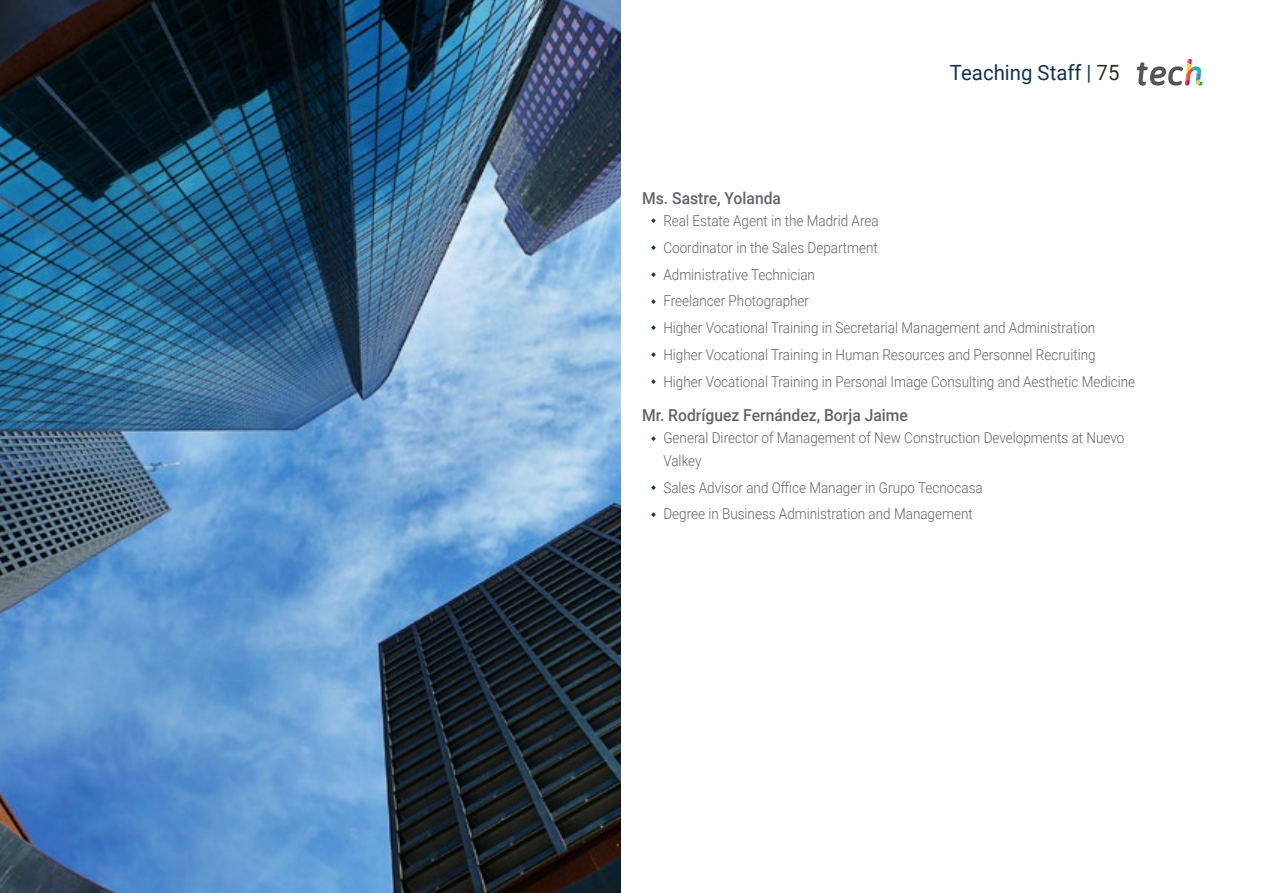
<style>
.page{position:relative;width:1263px;height:893px;background:#fff}
.page>*{position:absolute;margin:0;border:0;box-sizing:border-box;transform-origin:0 0}
.t1{font:21px "Roboto";color:#123352}
.t2{font:500 16.5px "Roboto";color:#61646a;scale:.95 1}
.t3{font:300 15px/26.7px "Roboto";color:#61646a;scale:.9 1}
.s1{color:#312e20}
</style>
<div class="page">
<img style="left:0;top:0;width:621px;height:893px">
<svg style="left:1137px;top:59px;width:65px;height:27px"></svg>
<h1 class="t1" style="left:950px;top:57px;width:171px">Teaching Staff | <span class="s1">75</span></h1>
<p class="t2" style="left:642px;top:186px;width:148px">Ms. Sastre, Yolanda</p>
<p class="t3" style="left:663px;top:207px;width:526px">Real Estate Agent in the Madrid Area<br>Coordinator in the Sales Department<br>Administrative Technician<br>Freelancer Photographer<br>Higher Vocational Training in Secretarial Management and Administration Higher Vocational Training in Human Resources and Personnel Recruiting Higher Vocational Training in Personal Image Consulting and Aesthetic Medicine</p>
<p class="t2" style="left:642px;top:403px;width:281px">Mr. Rodríguez Fernández, Borja Jaime</p>
<p class="t3" style="left:663px;top:426px;width:514px;line-height:22.5px">General Director of Management of New Construction Developments at Nuevo<br>Valkey</p>
<p class="t3" style="left:663px;top:473px;width:356px">Sales Advisor and Office Manager in Grupo Tecnocasa<br>Degree in Business Administration and Management</p>
</div>
